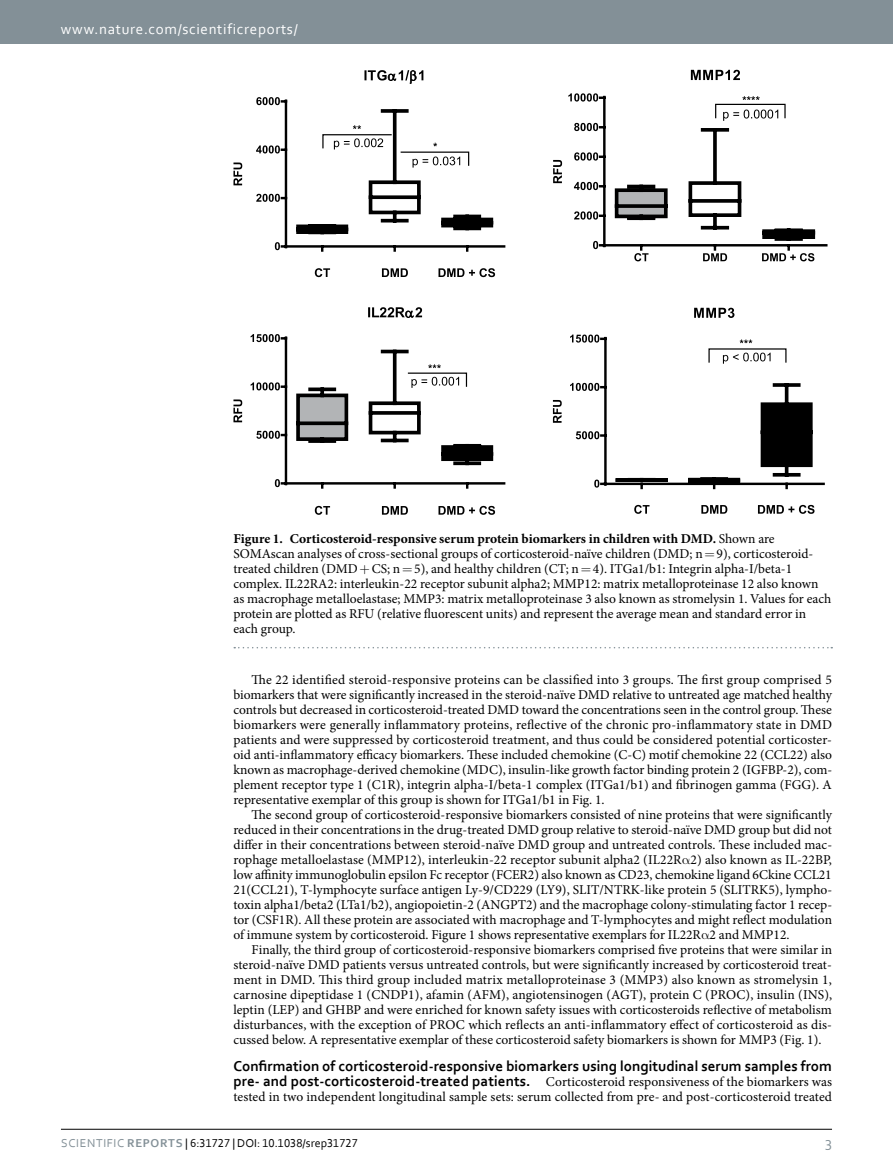
<style>
.page{position:relative;width:893px;height:1174px;background:#fff}
.page>*{position:absolute;margin:0;border:0;box-sizing:border-box;transform-origin:0 0}
.t1{font:700 15px "Corbel";color:#000}
.t2{font:15px "Corbel";letter-spacing:.045em;color:#fff}
.t3{font:15px "Corbel";color:#839097}
.t4{font:13.5px/15px "Minion Pro";color:#000;text-align:justify}
.t5{font:12px "Corbel";color:#000}
.s1{font-weight:700}
.s2{font-family:"Corbel";font-weight:700;font-size:15px}
.s3{color:#839097}
.s4{font-weight:700;color:#839097}
</style>
<div class="page">
<div style="left:0;top:0;width:893px;height:43px;background:#839097"></div>
<hr style="left:61px;top:1129px;width:771px;height:1px;background:#000">
<svg style="left:315px;top:268px;width:180px;height:9px"></svg>
<hr style="left:285px;top:245px;width:219px;height:3px;background:#000">
<hr style="left:285px;top:101px;width:2px;height:146px;background:#000">
<svg style="left:275px;top:242px;width:11px;height:8px"></svg>
<svg style="left:256px;top:194px;width:29px;height:8px"></svg>
<svg style="left:256px;top:145px;width:29px;height:8px"></svg>
<svg style="left:256px;top:97px;width:30px;height:8px"></svg>
<svg style="left:364px;top:70px;width:59px;height:14px"></svg>
<svg style="left:233px;top:162px;width:9px;height:23px"></svg>
<svg style="left:296px;top:109px;width:198px;height:126px"></svg>
<hr style="left:604px;top:244px;width:222px;height:2px;background:#000">
<hr style="left:603px;top:97px;width:3px;height:149px;background:#000">
<svg style="left:593px;top:241px;width:11px;height:8px"></svg>
<svg style="left:574px;top:211px;width:30px;height:9px"></svg>
<svg style="left:574px;top:182px;width:30px;height:8px"></svg>
<svg style="left:574px;top:152px;width:30px;height:9px"></svg>
<svg style="left:574px;top:123px;width:30px;height:8px"></svg>
<svg style="left:568px;top:93px;width:36px;height:9px"></svg>
<svg style="left:691px;top:70px;width:49px;height:10px"></svg>
<svg style="left:553px;top:160px;width:9px;height:23px"></svg>
<svg style="left:742px;top:96px;width:18px;height:4px"></svg>
<div style="left:715px;top:104px;width:71px;height:14px;border:1px solid #000"></div>
<svg style="left:613px;top:110px;width:204px;height:151px"></svg>
<svg style="left:315px;top:506px;width:180px;height:9px"></svg>
<hr style="left:285px;top:482px;width:219px;height:2px;background:#000">
<hr style="left:285px;top:337px;width:2px;height:147px;background:#000">
<svg style="left:275px;top:479px;width:11px;height:8px"></svg>
<svg style="left:256px;top:431px;width:29px;height:8px"></svg>
<svg style="left:251px;top:382px;width:34px;height:8px"></svg>
<svg style="left:251px;top:334px;width:35px;height:8px"></svg>
<svg style="left:368px;top:307px;width:54px;height:11px"></svg>
<svg style="left:233px;top:399px;width:9px;height:23px"></svg>
<svg style="left:296px;top:349px;width:198px;height:117px"></svg>
<svg style="left:634px;top:505px;width:180px;height:9px"></svg>
<hr style="left:605px;top:482px;width:219px;height:3px;background:#000">
<hr style="left:604px;top:338px;width:3px;height:146px;background:#000">
<svg style="left:594px;top:479px;width:11px;height:8px"></svg>
<svg style="left:576px;top:431px;width:29px;height:8px"></svg>
<svg style="left:570px;top:383px;width:35px;height:8px"></svg>
<svg style="left:570px;top:334px;width:35px;height:8px"></svg>
<div style="left:616px;top:478px;width:52px;height:4px;border:4px solid #000"></div>
<hr style="left:617px;top:478px;width:49px;height:4px;background:#000">
<svg style="left:640px;top:482px;width:3px;height:6px"></svg>
<div style="left:688px;top:478px;width:52px;height:5px;border:4px solid #000"></div>
<hr style="left:690px;top:478px;width:48px;height:4px;background:#000">
<svg style="left:702px;top:477px;width:24px;height:1px"></svg>
<svg style="left:712px;top:485px;width:4px;height:3px"></svg>
<hr style="left:702px;top:480px;width:24px;height:3px;background:#000">
<svg style="left:760px;top:383px;width:53px;height:94px"></svg>
<svg style="left:694px;top:308px;width:40px;height:10px"></svg>
<svg style="left:553px;top:400px;width:9px;height:23px"></svg>
<svg style="left:740px;top:339px;width:12px;height:4px"></svg>
<svg style="left:723px;top:352px;width:48px;height:12px"></svg>
<svg style="left:234px;top:647px;width:598px;height:1px"></svg>
<p class="t2" style="left:61px;top:19px;width:238px">www.nature.com/scientificreports/</p>
<p class="t4" style="left:233px;top:531px;width:599px;text-align:left"><span class="s1">Figure 1. Corticosteroid-responsive serum protein biomarkers in children with DMD.</span> Shown are SOMAscan analyses of cross-sectional groups of corticosteroid-naïve children (DMD; n 9), corticosteroid&shy;treated children (DMD CS; n 5), and healthy children (CT; n 4). ITGa1/b1: Integrin alpha-I/beta-1 complex. IL22RA2: interleukin-22 receptor subunit alpha2; MMP12: matrix metalloproteinase 12 also known as macrophage metalloelastase; MMP3: matrix metalloproteinase 3 also known as stromelysin 1. Values for each protein are plotted as RFU (relative fluorescent units) and represent the average mean and standard error in each group.</p>
<p class="t4" style="left:233px;top:672px;width:600px;text-indent:18px">The 22 identified steroid-responsive proteins can be classified into 3 groups. The first group comprised 5 biomarkers that were significantly increased in the steroid-naïve DMD relative to untreated age matched healthy controls but decreased in corticosteroid-treated DMD toward the concentrations seen in the control group. These biomarkers were generally inflammatory proteins, reflective of the chronic pro-inflammatory state in DMD patients and were suppressed by corticosteroid treatment, and thus could be considered potential corticoster&shy;oid anti-inflammatory efficacy biomarkers. These included chemokine (C-C) motif chemokine 22 (CCL22) also known as macrophage-derived chemokine (MDC), insulin-like growth factor binding protein 2 (IGFBP-2), com&shy;plement receptor type 1 (C1R), integrin alpha-I/beta-1 complex (ITGa1/b1) and fibrinogen gamma (FGG). A representative exemplar of this group is shown for ITGa1/b1 in Fig. 1.</p>
<p class="t4" style="left:233px;top:806px;width:600px;text-indent:18px">The second group of corticosteroid-responsive biomarkers consisted of nine proteins that were significantly reduced in their concentrations in the drug-treated DMD group relative to steroid-naïve DMD group but did not differ in their concentrations between steroid-naïve DMD group and untreated controls. These included mac&shy;rophage metalloelastase (MMP12), interleukin-22 receptor subunit alpha2 (IL22R 2) also known as IL-22BP, low affinity immunoglobulin epsilon Fc receptor (FCER2) also known as CD23, chemokine ligand 6Ckine CCL21<br>21(CCL21), T-lymphocyte surface antigen Ly-9/CD229 (LY9), SLIT/NTRK-like protein 5 (SLITRK5), lympho&shy;toxin alpha1/beta2 (LTa1/b2), angiopoietin-2 (ANGPT2) and the macrophage colony-stimulating factor 1 recep&shy;tor (CSF1R). All these protein are associated with macrophage and T-lymphocytes and might reflect modulation of immune system by corticosteroid. Figure 1 shows representative exemplars for IL22R 2 and MMP12.</p>
<p class="t4" style="left:233px;top:941px;width:600px;text-indent:18px">Finally, the third group of corticosteroid-responsive biomarkers comprised five proteins that were similar in steroid-naïve DMD patients versus untreated controls, but were significantly increased by corticosteroid treat&shy;ment in DMD. This third group included matrix metalloproteinase 3 (MMP3) also known as stromelysin 1, carnosine dipeptidase 1 (CNDP1), afamin (AFM), angiotensinogen (AGT), protein C (PROC), insulin (INS), leptin (LEP) and GHBP and were enriched for known safety issues with corticosteroids reflective of metabolism disturbances, with the exception of PROC which reflects an anti-inflammatory effect of corticosteroid as dis&shy;cussed below. A representative exemplar of these corticosteroid safety biomarkers is shown for MMP3 (Fig. 1).</p>
<p class="t1" style="left:233px;top:1056px;width:600px">Confirmation of corticosteroid-responsive biomarkers using longitudinal serum samples from</p>
<p class="t4" style="left:233px;top:1074px;width:600px"><span class="s2">pre- and post-corticosteroid-treated patients.</span> Corticosteroid responsiveness of the biomarkers was tested in two independent longitudinal sample sets: serum collected from pre- and post-corticosteroid treated</p>
<p class="t5" style="left:61px;top:1135px;width:298px"><span class="s3">Scientific</span> <span class="s4">Reports</span> | 6:31727 | DOI: 10.1038/srep31727</p>
<p class="t3" style="left:825px;top:1132px;width:8px">3</p>
</div>
